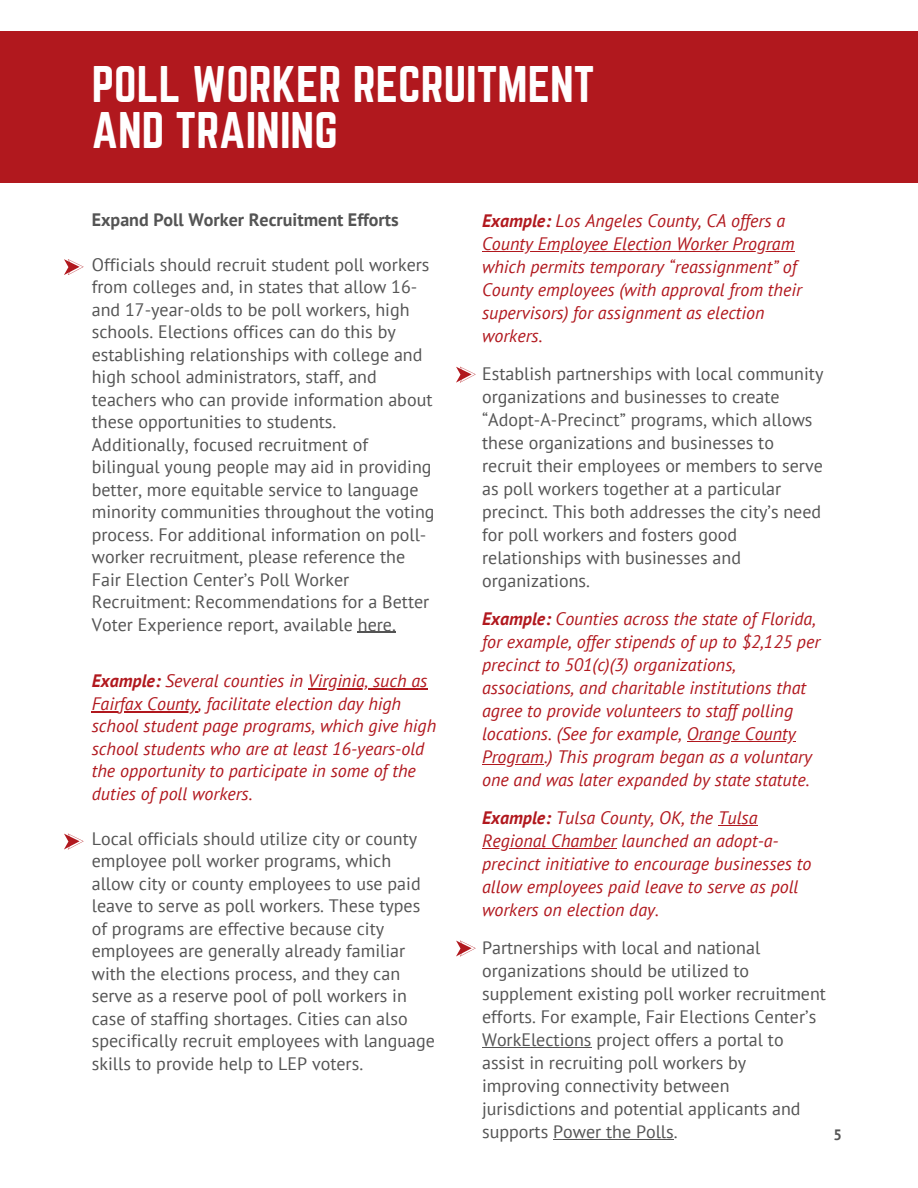
<style>
.page{position:relative;width:918px;height:1188px;background:#fff}
.page>*{position:absolute;margin:0;border:0;box-sizing:border-box;transform-origin:0 0}
.t1{font:45px/46.2px "Norwester";color:#fff}
.t2{font:18px/22.5px "PT Sans";color:#545454}
.t3{font:italic 18px/23px "PT Sans";color:#b1181e}
.t4{font:700 18px "PT Sans";color:#545454}
.t5{font:700 15px "PT Sans";color:#545454}
.s1{font-weight:700}
</style>
<div class="page">
<div style="left:0;top:32px;width:918px;height:151px;background:#b1181e"></div>
<hr style="left:358px;top:632px;width:38px;height:1px;background:#545454">
<hr style="left:308px;top:689px;width:119px;height:1px;background:#b1181e">
<hr style="left:92px;top:711px;width:106px;height:1px;background:#b1181e">
<hr style="left:482px;top:251px;width:313px;height:1px;background:#b1181e">
<hr style="left:687px;top:741px;width:109px;height:1px;background:#b1181e">
<hr style="left:482px;top:764px;width:62px;height:1px;background:#b1181e">
<hr style="left:718px;top:825px;width:40px;height:1px;background:#b1181e">
<hr style="left:482px;top:848px;width:135px;height:1px;background:#b1181e">
<hr style="left:482px;top:1047px;width:110px;height:1px;background:#545454">
<hr style="left:553px;top:1139px;width:121px;height:1px;background:#545454">
<svg style="left:64px;top:834px;width:19px;height:15px"></svg>
<svg style="left:64px;top:259px;width:19px;height:16px"></svg>
<svg style="left:456px;top:941px;width:19px;height:15px"></svg>
<svg style="left:456px;top:367px;width:19px;height:15px"></svg>
<h1 class="t1" style="left:92px;top:60px;width:504px">POLL WORKER RECRUITMENT<br>AND TRAINING</h1>
<p class="t4" style="left:92px;top:207px;width:309px">Expand Poll Worker Recruitment Efforts</p>
<p class="t2" style="left:92px;top:253px;width:344px">Officials should recruit student poll workers from colleges and, in states that allow 16- and 17-year-olds to be poll workers, high schools. Elections offices can do this by establishing relationships with college and high school administrators, staff, and teachers who can provide information about these opportunities to students.<br>Additionally, focused recruitment of bilingual young people may aid in providing better, more equitable service to language minority communities throughout the voting process. For additional information on poll&shy;worker recruitment, please reference the Fair Election Center’s Poll Worker Recruitment: Recommendations for a Better Voter Experience report, available here.</p>
<p class="t3" style="left:92px;top:670px;width:346px;line-height:22.5px"><span class="s1">Example:</span> Several counties in Virginia, such as Fairfax County, facilitate election day high school student page programs, which give high school students who are at least 16-years-old the opportunity to participate in some of the duties of poll workers.</p>
<p class="t2" style="left:92px;top:827px;width:345px">Local officials should utilize city or county employee poll worker programs, which allow city or county employees to use paid leave to serve as poll workers. These types of programs are effective because city employees are generally already familiar with the elections process, and they can serve as a reserve pool of poll workers in case of staffing shortages. Cities can also specifically recruit employees with language skills to provide help to LEP voters.</p>
<p class="t3" style="left:482px;top:209px;width:321px"><span class="s1">Example:</span> Los Angeles County, CA offers a County Employee Election Worker Program which permits temporary “reassignment” of County employees (with approval from their supervisors) for assignment as election workers.</p>
<p class="t2" style="left:482px;top:362px;width:343px;line-height:23px">Establish partnerships with local community organizations and businesses to create “Adopt-A-Precinct” programs, which allows these organizations and businesses to recruit their employees or members to serve as poll workers together at a particular precinct. This both addresses the city’s need for poll workers and fosters good relationships with businesses and organizations.</p>
<p class="t3" style="left:482px;top:607px;width:340px"><span class="s1">Example:</span> Counties across the state of Florida, for example, offer stipends of up to $2,125 per precinct to 501(c)(3) organizations, associations, and charitable institutions that agree to provide volunteers to staff polling locations. (See for example, Orange County Program.) This program began as a voluntary one and was later expanded by state statute.</p>
<p class="t3" style="left:482px;top:806px;width:331px"><span class="s1">Example:</span> Tulsa County, OK, the Tulsa Regional Chamber launched an adopt-a&shy;precinct initiative to encourage businesses to allow employees paid leave to serve as poll workers on election day.</p>
<p class="t2" style="left:482px;top:936px;width:345px;line-height:23px">Partnerships with local and national organizations should be utilized to supplement existing poll worker recruitment efforts. For example, Fair Elections Center’s WorkElections project offers a portal to assist in recruiting poll workers by improving connectivity between jurisdictions and potential applicants and supports Power the Polls.</p>
<p class="t5" style="left:834px;top:1125px;width:10px">5</p>
</div>
